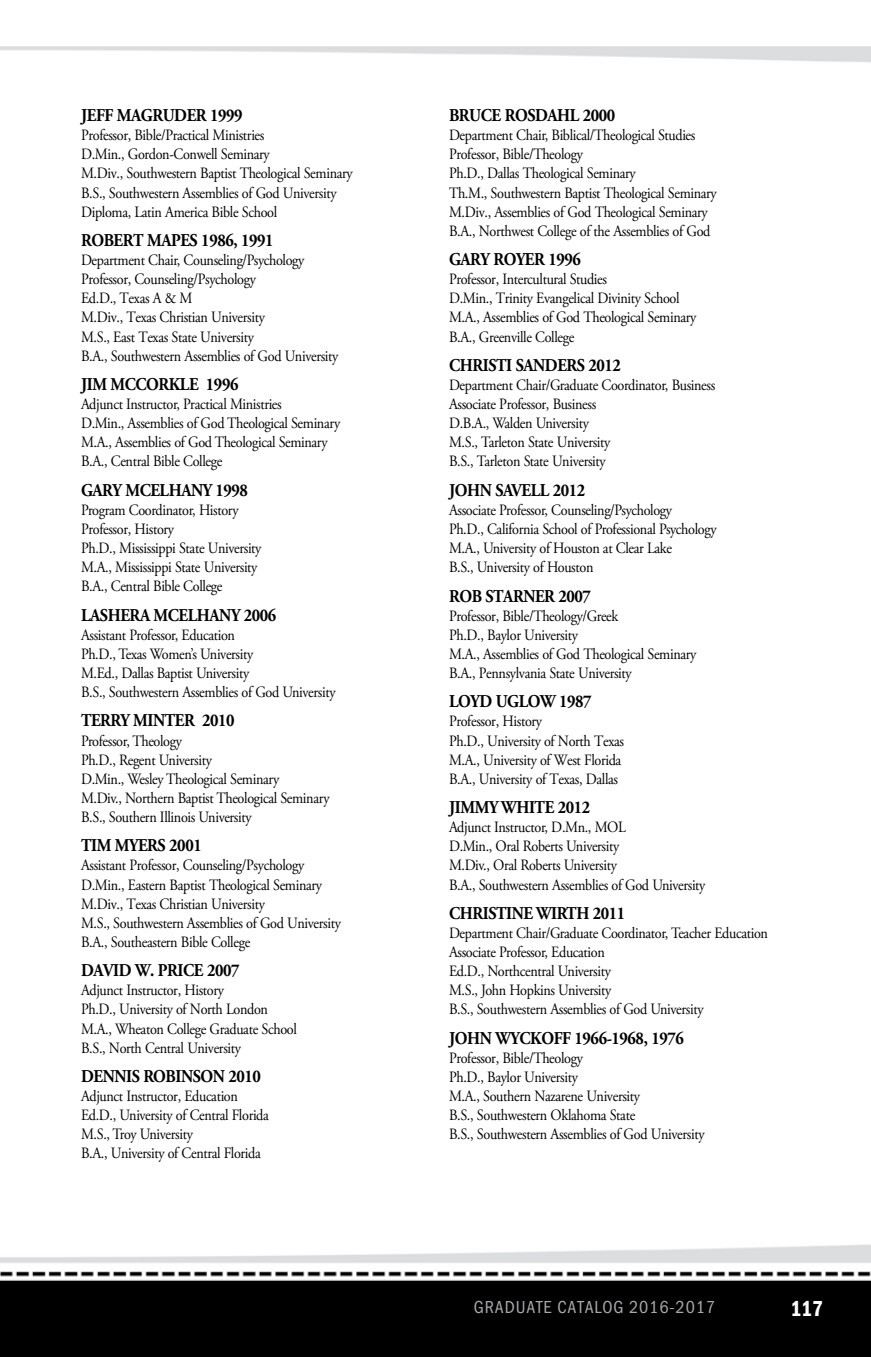
<style>
.page{position:relative;width:871px;height:1357px;background:#fff}
.page>*{position:absolute;margin:0;border:0;box-sizing:border-box;transform-origin:0 0}
.t1{font:22.5px "Franklin Gothic URW Con Dem";color:#fff;scale:.95 1}
.t2{font:700 18px "Adobe Garamond Pro";letter-spacing:-.025em;color:#000;scale:.9 1}
.t3{font:18px "Franklin Gothic URW Con Boo";letter-spacing:.05em;color:#a7a9ac}
.t4{font:15.75px/19.1px "Adobe Garamond Pro";letter-spacing:-.025em;color:#000;scale:.9 1}
</style>
<div class="page">
<img style="left:0;top:46px;width:871px;height:1311px">
<p class="t2" style="left:81px;top:105px;width:181px">JEFF MAGRUDER 1999</p>
<p class="t4" style="left:81px;top:126px;width:303px">Professor, Bible/Practical Ministries<br>D.Min., Gordon-Conwell Seminary<br>M.Div., Southwestern Baptist Theological Seminary B.S., Southwestern Assemblies of God University Diploma, Latin America Bible School</p>
<p class="t2" style="left:81px;top:230px;width:215px">ROBERT MAPES 1986, 1991</p>
<p class="t4" style="left:81px;top:251px;width:287px">Department Chair, Counseling/Psychology Professor, Counseling/Psychology<br>Ed.D., Texas A &amp; M<br>M.Div., Texas Christian University<br>M.S., East Texas State University<br>B.A., Southwestern Assemblies of God University</p>
<p class="t2" style="left:81px;top:374px;width:176px">JIM MCCORKLE 1996</p>
<p class="t4" style="left:81px;top:395px;width:289px">Adjunct Instructor, Practical Ministries<br>D.Min., Assemblies of God Theological Seminary M.A., Assemblies of God Theological Seminary B.A., Central Bible College</p>
<p class="t2" style="left:81px;top:479px;width:187px">GARY MCELHANY 1998</p>
<p class="t4" style="left:81px;top:501px;width:202px">Program Coordinator, History<br>Professor, History<br>Ph.D., Mississippi State University<br>M.A., Mississippi State University<br>B.A., Central Bible College</p>
<p class="t2" style="left:81px;top:604px;width:218px">LASHERA MCELHANY 2006</p>
<p class="t4" style="left:81px;top:626px;width:284px">Assistant Professor, Education<br>Ph.D., Texas Women’s University<br>M.Ed., Dallas Baptist University<br>B.S., Southwestern Assemblies of God University</p>
<p class="t2" style="left:81px;top:710px;width:172px">TERRY MINTER 2010</p>
<p class="t4" style="left:81px;top:731px;width:278px">Professor, Theology<br>Ph.D., Regent University<br>D.Min., Wesley Theological Seminary<br>M.Div., Northern Baptist Theological Seminary B.S., Southern Illinois University</p>
<p class="t2" style="left:81px;top:835px;width:136px">TIM MYERS 2001</p>
<p class="t4" style="left:81px;top:856px;width:290px">Assistant Professor, Counseling/Psychology D.Min., Eastern Baptist Theological Seminary M.Div., Texas Christian University<br>M.S., Southwestern Assemblies of God University B.A., Southeastern Bible College</p>
<p class="t2" style="left:81px;top:960px;width:178px">DAVID W. PRICE 2007</p>
<p class="t4" style="left:81px;top:981px;width:241px">Adjunct Instructor, History<br>Ph.D., University of North London M.A., Wheaton College Graduate School B.S., North Central University</p>
<p class="t2" style="left:81px;top:1066px;width:201px">DENNIS ROBINSON 2010</p>
<p class="t4" style="left:81px;top:1087px;width:210px">Adjunct Instructor, Education<br>Ed.D., University of Central Florida<br>M.S., Troy University<br>B.A., University of Central Florida</p>
<p class="t2" style="left:449px;top:105px;width:186px">BRUCE ROSDAHL 2000</p>
<p class="t4" style="left:449px;top:126px;width:299px">Department Chair, Biblical/Theological Studies Professor, Bible/Theology<br>Ph.D., Dallas Theological Seminary<br>Th.M., Southwestern Baptist Theological Seminary M.Div., Assemblies of God Theological Seminary B.A., Northwest College of the Assemblies of God</p>
<p class="t2" style="left:449px;top:249px;width:148px">GARY ROYER 1996</p>
<p class="t4" style="left:449px;top:270px;width:276px">Professor, Intercultural Studies<br>D.Min., Trinity Evangelical Divinity School M.A., Assemblies of God Theological Seminary B.A., Greenville College</p>
<p class="t2" style="left:449px;top:355px;width:193px">CHRISTI SANDERS 2012</p>
<p class="t4" style="left:449px;top:376px;width:297px">Department Chair/Graduate Coordinator, Business Associate Professor, Business<br>D.B.A., Walden University<br>M.S., Tarleton State University<br>B.S., Tarleton State University</p>
<p class="t2" style="left:449px;top:479px;width:153px">JOHN SAVELL 2012</p>
<p class="t4" style="left:449px;top:501px;width:299px">Associate Professor, Counseling/Psychology<br>Ph.D., California School of Professional Psychology M.A., University of Houston at Clear Lake<br>B.S., University of Houston</p>
<p class="t2" style="left:449px;top:585px;width:159px">ROB STARNER 2007</p>
<p class="t4" style="left:449px;top:607px;width:276px">Professor, Bible/Theology/Greek<br>Ph.D., Baylor University<br>M.A., Assemblies of God Theological Seminary B.A., Pennsylvania State University</p>
<p class="t2" style="left:449px;top:691px;width:160px">LOYD UGLOW 1987</p>
<p class="t4" style="left:449px;top:712px;width:196px">Professor, History<br>Ph.D., University of North Texas<br>M.A., University of West Florida<br>B.A., University of Texas, Dallas</p>
<p class="t2" style="left:449px;top:797px;width:158px">JIMMY WHITE 2012</p>
<p class="t4" style="left:449px;top:818px;width:286px">Adjunct Instructor, D.Mn., MOL<br>D.Min., Oral Roberts University<br>M.Div., Oral Roberts University<br>B.A., Southwestern Assemblies of God University</p>
<p class="t2" style="left:449px;top:902px;width:197px">CHRISTINE WIRTH 2011</p>
<p class="t4" style="left:449px;top:924px;width:356px">Department Chair/Graduate Coordinator, Teacher Education Associate Professor, Education<br>Ed.D., Northcentral University<br>M.S., John Hopkins University<br>B.S., Southwestern Assemblies of God University</p>
<p class="t2" style="left:449px;top:1027px;width:262px">JOHN WYCKOFF 1966-1968, 1976</p>
<p class="t4" style="left:449px;top:1049px;width:285px">Professor, Bible/Theology<br>Ph.D., Baylor University<br>M.A., Southern Nazarene University<br>B.S., Southwestern Oklahoma State<br>B.S., Southwestern Assemblies of God University</p>
<p class="t3" style="left:474px;top:1295px;width:243px">GRADUATE CATALOG 2016-2017</p>
<h1 class="t1" style="left:790px;top:1293px;width:36px">117</h1>
</div>
